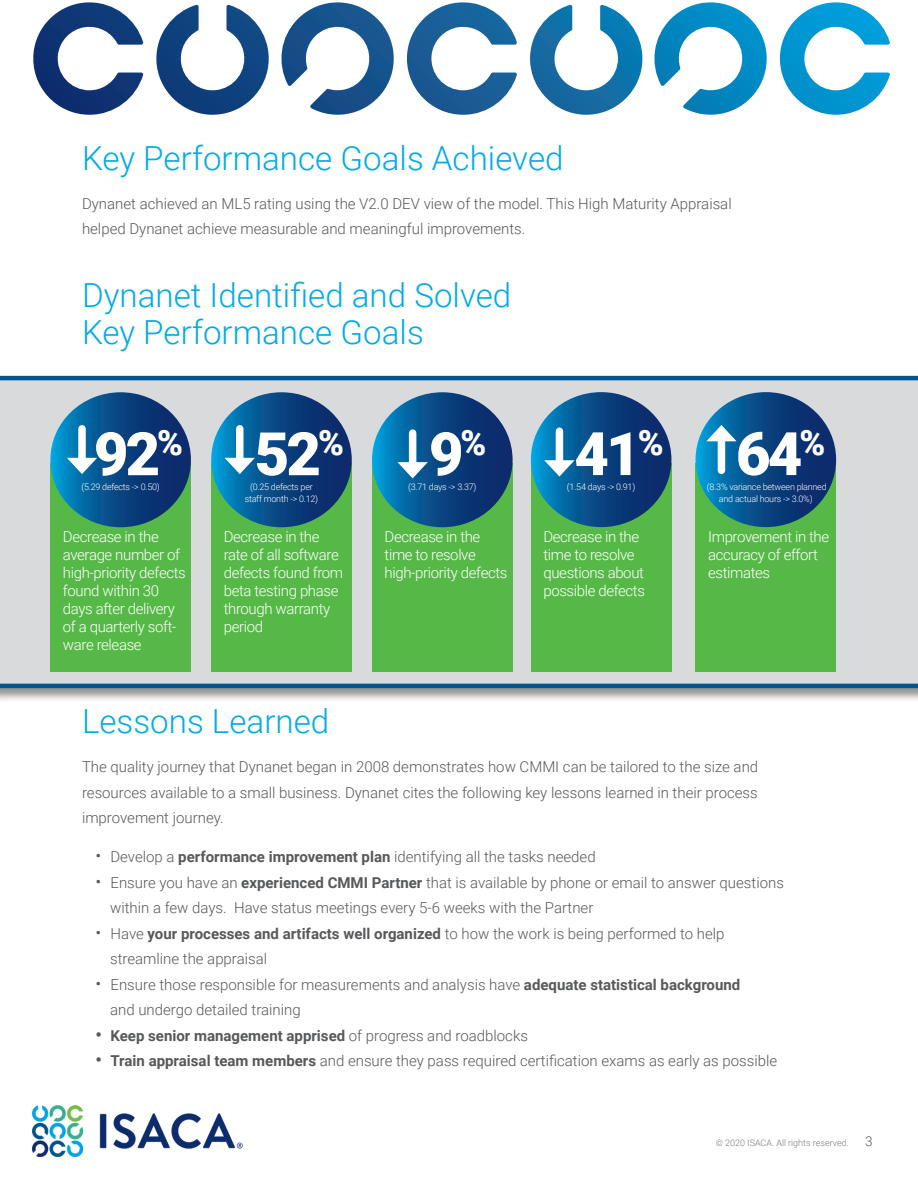
<style>
.page{position:relative;width:918px;height:1188px;background:#fff}
.page>*{position:absolute;margin:0;border:0;box-sizing:border-box;transform-origin:0 0}
.t1{font:900 60px "Roboto";letter-spacing:-.05em;color:#fff}
.t2{font:300 33.15px/37.5px "Roboto";color:#00abe7}
.t3{font:300 15px/25.5px "Roboto";color:#57585a}
.t4{font:300 15px/18px "Roboto";letter-spacing:-.025em;color:#fff}
.t5{font:700 15px "Roboto";color:#57585a}
.t6{font:300 9px/12px "Roboto";letter-spacing:-.025em;color:#fff;text-align:center}
.t7{font:300 9px "Roboto";color:#787a7d}
.s1{font-size:18px}
.s2{font-weight:700}
.s3{font-weight:300}
.s4{font-weight:700;font-size:18px}
.s5{font-size:13.5px;color:#57585a}
</style>
<div class="page">
<img style="left:32px;top:1106px;width:211px;height:51px">
<div style="left:0;top:375px;width:918px;height:329px;background:#231f20;opacity:.5"></div>
<svg style="left:0;top:376px;width:918px;height:312px"></svg>
<div style="left:50px;top:463px;width:141px;height:209px;background:#56b947"></div>
<div style="left:211px;top:463px;width:141px;height:209px;background:#56b947"></div>
<div style="left:372px;top:463px;width:141px;height:209px;background:#56b947"></div>
<div style="left:531px;top:463px;width:140px;height:209px;background:#56b947"></div>
<div style="left:696px;top:463px;width:140px;height:209px;background:#56b947"></div>
<svg style="left:50px;top:392px;width:141px;height:135px"></svg>
<svg style="left:211px;top:392px;width:141px;height:135px"></svg>
<svg style="left:372px;top:392px;width:141px;height:135px"></svg>
<svg style="left:531px;top:392px;width:140px;height:135px"></svg>
<svg style="left:696px;top:392px;width:140px;height:135px"></svg>
<svg style="left:33px;top:2px;width:857px;height:113px"></svg>
<p class="t2" style="left:82px;top:138px;width:483px">Key Performance Goals Achieved</p>
<p class="t3" style="left:82px;top:190px;width:651px">Dynanet achieved an ML5 rating using the V2.0 DEV view of the model. This High Maturity Appraisal helped Dynanet achieve measurable and meaningful improvements.</p>
<p class="t2" style="left:82px;top:275px;width:431px">Dynanet Identified and Solved<br>Key Performance Goals</p>
<p class="t1" style="left:94px;top:412px;width:91px">92<sup>%</sup></p>
<p class="t6" style="left:81px;top:481px;width:80px">(5.29 defects -&gt; 0.50)</p>
<p class="t4" style="left:63px;top:527px;width:124px">Decrease in the average number of high-priority defects found within 30 days after delivery of a quarterly soft&shy;ware release</p>
<p class="t1" style="left:255px;top:412px;width:91px">52<sup>%</sup></p>
<p class="t6" style="left:245px;top:481px;width:75px">(0.25 defects per staff month -&gt; 0.12)</p>
<p class="t4" style="left:224px;top:527px;width:121px">Decrease in the rate of all software defects found from beta testing phase through warranty period</p>
<p class="t1" style="left:429px;top:412px;width:59px">9<sup>%</sup></p>
<p class="t6" style="left:408px;top:481px;width:70px">(3.71 days -&gt; 3.37)</p>
<p class="t4" style="left:385px;top:527px;width:124px">Decrease in the time to resolve high-priority defects</p>
<p class="t1" style="left:574px;top:412px;width:91px">41<sup>%</sup></p>
<p class="t6" style="left:567px;top:480px;width:70px">(1.54 days -&gt; 0.91)</p>
<p class="t4" style="left:543px;top:527px;width:103px">Decrease in the time to resolve questions about possible defects</p>
<p class="t1" style="left:736px;top:412px;width:91px">64<sup>%</sup></p>
<p class="t6" style="left:707px;top:480px;width:121px">(8.3% variance between planned and actual hours -&gt; 3.0%)</p>
<p class="t4" style="left:708px;top:527px;width:123px">Improvement in the accuracy of effort estimates</p>
<p class="t2" style="left:82px;top:702px;width:249px">Lessons Learned</p>
<p class="t3" style="left:82px;top:754px;width:678px;text-align:justify">The quality journey that Dynanet began in 2008 demonstrates how CMMI can be tailored to the size and resources available to a small business. Dynanet cites the following key lessons learned in their process improvement journey.</p>
<p class="t3" style="left:96px;top:844px;width:502px"><span class="s1">•</span> Develop a <span class="s2">performance improvement plan</span> identifying all the tasks needed</p>
<p class="t3" style="left:110px;top:869px;width:675px;text-indent:-15px"><span class="s1">•</span> Ensure you have an <span class="s2">experienced CMMI Partner</span> that is available by phone or email to answer questions within a few days. Have status meetings every 5-6 weeks with the Partner</p>
<p class="t3" style="left:110px;top:920px;width:616px;text-indent:-15px"><span class="s1">•</span> Have <span class="s2">your processes and artifacts well organized</span> to how the work is being performed to help streamline the appraisal</p>
<p class="t3" style="left:110px;top:971px;width:632px;text-indent:-15px"><span class="s1">•</span> Ensure those responsible for measurements and analysis have <span class="s2">adequate statistical background </span>and undergo detailed training</p>
<p class="t5" style="left:96px;top:1025px;width:434px"><span class="s1">•</span> Keep senior management apprised <span class="s3">of progress and roadblocks</span></p>
<p class="t3" style="left:96px;top:1048px;width:683px"><span class="s4">•</span> <span class="s2">Train appraisal team members</span> and ensure they pass required certification exams as early as possible</p>
<p class="t7" style="left:716px;top:1137px;width:158px">© 2020 ISACA. All rights reserved. <span class="s5">3</span></p>
</div>
